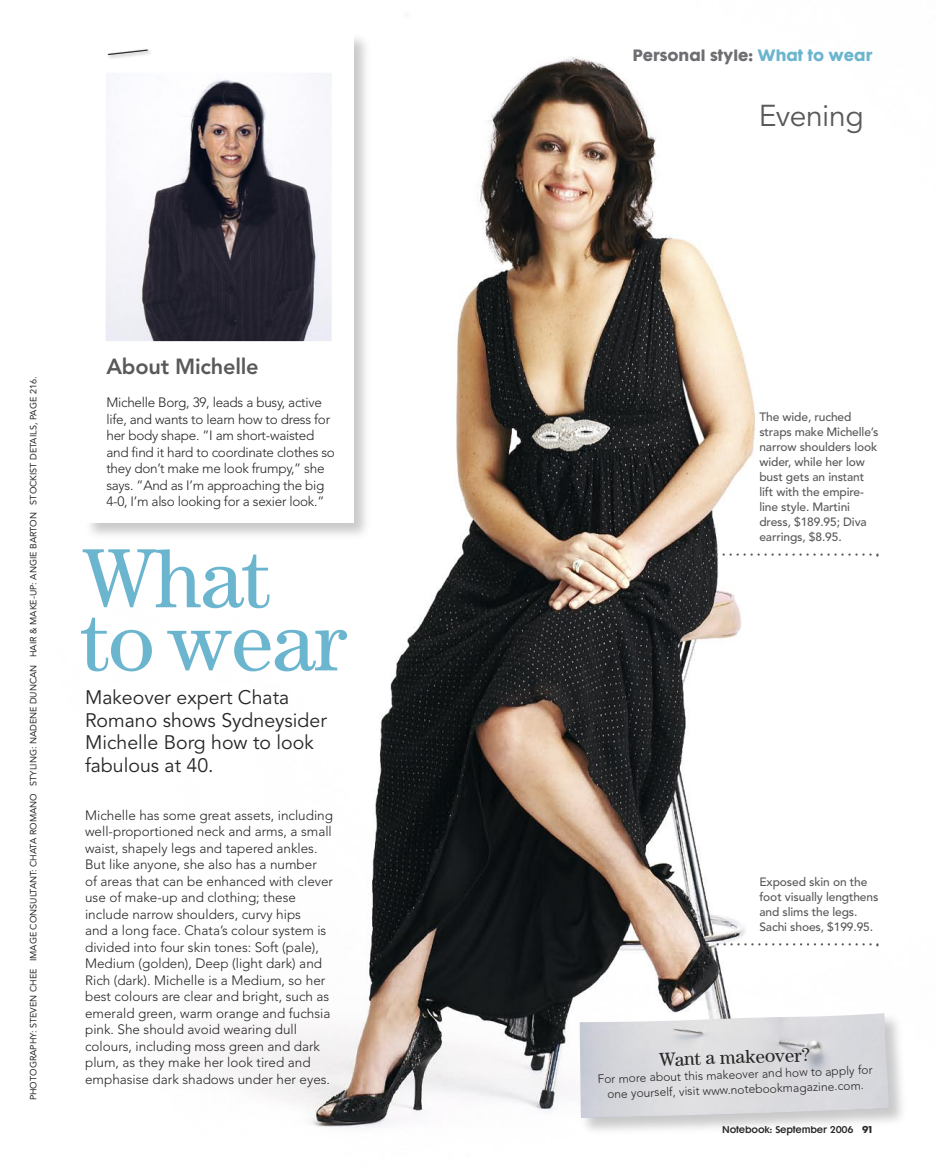
<style>
.page{position:relative;width:936px;height:1174px;background:#fff}
.page>*{position:absolute;margin:0;border:0;box-sizing:border-box;transform-origin:0 0}
.NB_head_serif{font:84.15px/63.2px "Century Std";letter-spacing:-.01em;color:#6bb5cf}
.NB_intro_light_45{font:30px "Avenir LT Std";letter-spacing:-.015em;color:#59595b}
.NB_box_subhead_sans{font:800 21.75px "Avenir LT Std";letter-spacing:-.01em;color:#59595b}
.NB_intro_light_45-2{font:19.5px/22.5px "Avenir LT Std";color:#272525}
.NB_box_subhead_serif{font:18.9px "Century Std";color:#272525}
.NB_tag{font:700 15px "PL Futura Maxi";color:#6d6e71}
.NB_body_copy{font:300 13.5px/16.5px "Avenir LT Std";color:#272525}
.NB_box_copy{font:300 13.5px/16.5px "Avenir LT Std";letter-spacing:-.02em;color:#272525}
.NB_caption{font:500 12px/15px "Avenir LT Std";letter-spacing:-.01em;color:#59595b}
.NB_box_subhead_serif-2{font:300 12px/15.1px "Avenir LT Std";color:#272525;text-align:center}
.NB_spine_credit{font:9px "Avenir LT Std";color:#272525}
.NB_page_no_rhpg{font:9px "PL Futura Maxi Demi";letter-spacing:-.02em;color:#272525}
.s1{color:#6bb5cf}
.s2{font-family:"PL Futura Maxi";font-weight:700}
</style>
<div class="page">
<img style="left:217px;top:56px;width:662px;height:1072px">
<div style="left:82px;top:31px;width:290px;height:512px;background:#272525;opacity:.25"></div>
<div style="left:85px;top:34px;width:268px;height:489px;background:#fff"></div>
<div style="left:105px;top:47px;width:48px;height:13px;background:#272525;opacity:.4"></div>
<svg style="left:106px;top:47px;width:43px;height:12px"></svg>
<img style="left:106px;top:73px;width:225px;height:268px">
<svg style="left:713px;top:552px;width:165px;height:5px"></svg>
<div style="left:576px;top:1010px;width:333px;height:128px;background:#272525;opacity:.25"></div>
<img style="left:579px;top:1013px;width:310px;height:104px">
<svg style="left:707px;top:942px;width:171px;height:4px"></svg>
<p class="NB_spine_credit" style="left:28px;top:1100px;width:725px;rotate:-90deg">PHOTOGRAPHY: STEVEN CHEE IMAGE CONSULTANT: CHATA ROMANO STYLING: NADENE DUNCAN HAIR &amp; MAKE-UP: ANGIE BARTON STOCKIST DETAILS, PAGE 216.</p>
<p class="NB_box_subhead_sans" style="left:106px;top:354px;width:154px">About Michelle</p>
<p class="NB_box_copy" style="left:106px;top:394px;width:230px">Michelle Borg, 39, leads a busy, active life, and wants to learn how to dress for her body shape. ”I am short-waisted and find it hard to coordinate clothes so they don’t make me look frumpy,” she says. ”And as I’m approaching the big 4-0, I’m also looking for a sexier look.”</p>
<p class="NB_head_serif" style="left:81px;top:545px;width:267px">What to wear</p>
<p class="NB_intro_light_45-2" style="left:85px;top:686px;width:243px">Makeover expert Chata<br>Romano shows Sydneysider<br>Michelle Borg how to look fabulous at 40.</p>
<p class="NB_body_copy" style="left:85px;top:807px;width:249px">Michelle has some great assets, including well-proportioned neck and arms, a small waist, shapely legs and tapered ankles.<br>But like anyone, she also has a number<br>of areas that can be enhanced with clever use of make-up and clothing; these include narrow shoulders, curvy hips<br>and a long face. Chata’s colour system is divided into four skin tones: Soft (pale), Medium (golden), Deep (light dark) and Rich (dark). Michelle is a Medium, so her best colours are clear and bright, such as emerald green, warm orange and fuchsia pink. She should avoid wearing dull colours, including moss green and dark plum, as they make her look tired and emphasise dark shadows under her eyes.</p>
<p class="NB_tag" style="left:632px;top:44px;width:241px">Personal style: <span class="s1">What to wear</span></p>
<p class="NB_intro_light_45" style="left:758px;top:99px;width:106px">Evening</p>
<p class="NB_caption" style="left:759px;top:410px;width:121px">The wide, ruched straps make Michelle’s narrow shoulders look wider, while her low bust gets an instant lift with the empire&shy;line style. Martini dress, $189.95; Diva earrings, $8.95.</p>
<p class="NB_caption" style="left:759px;top:874px;width:120px">Exposed skin on the foot visually lengthens and slims the legs.<br>Sachi shoes, $199.95.</p>
<p class="NB_box_subhead_serif" style="left:658px;top:1048px;width:152px;rotate:-2deg">Want a makeover?</p>
<p class="NB_box_subhead_serif-2" style="left:597px;top:1071px;width:277px;rotate:-2deg">For more about this makeover and how to apply for one yourself, visit www.notebookmagazine.com.</p>
<p class="NB_page_no_rhpg" style="left:722px;top:1124px;width:151px">Notebook: September 2006 <span class="s2">91</span></p>
</div>
